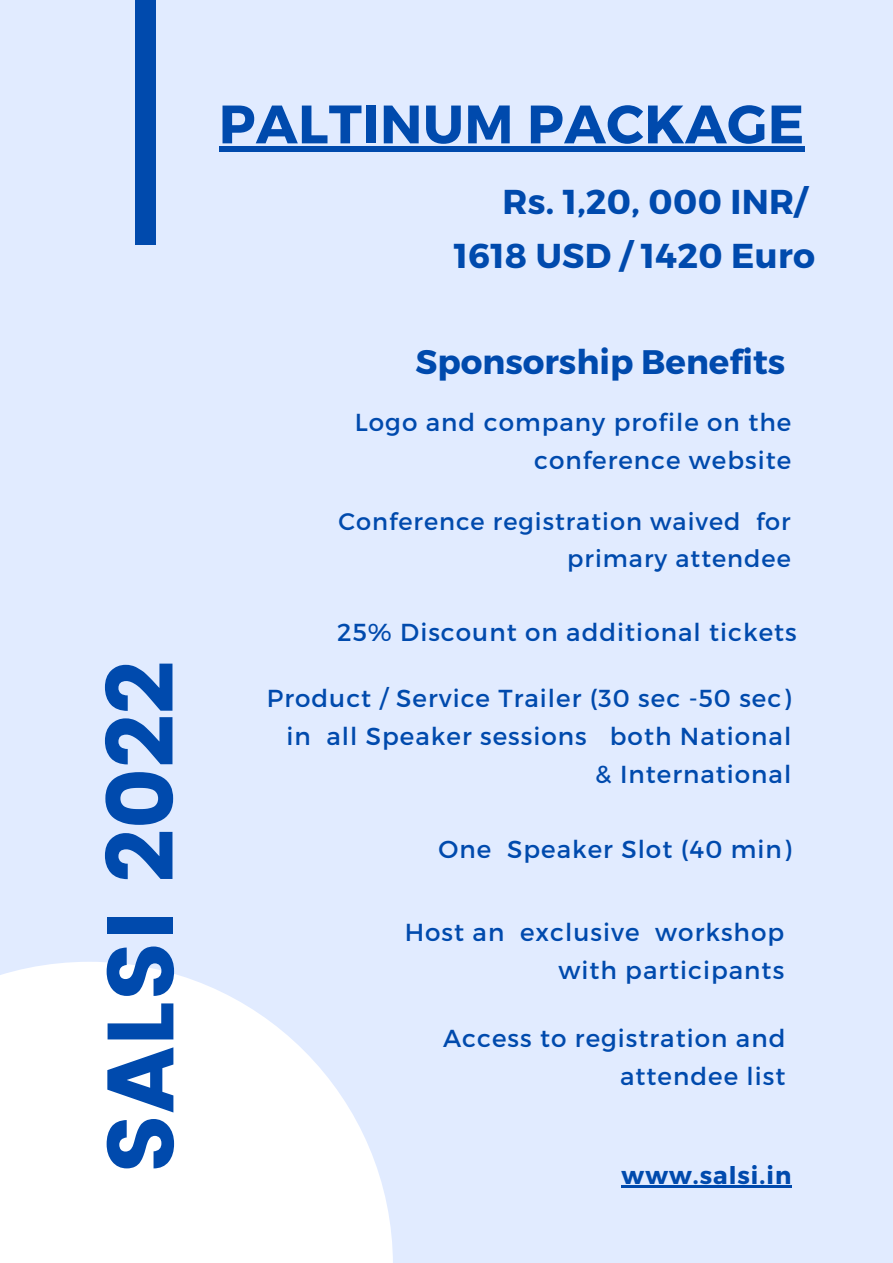
<style>
.page{position:relative;width:893px;height:1263px;background:#e1ebff}
.page>*{position:absolute;margin:0;border:0;box-sizing:border-box;transform-origin:0 0}
.t1{font:93.75px "Poppins";color:#004aad}
.t2{font:700 54px "Montserrat";letter-spacing:.01em;color:#004aad}
.t3{font:700 34.5px/54px "Montserrat";letter-spacing:.01em;color:#004aad;text-align:right}
.t4{font:700 33.97px "Montserrat";color:#004aad}
.t5{font:24.6px/37.7px "Montserrat";letter-spacing:.04em;color:#004aad;text-align:right}
.t6{font:700 24.22px "Montserrat";letter-spacing:.04em;color:#004aad}
.t7{font:24px/36.6px "Montserrat";letter-spacing:.04em;color:#004aad;text-align:right}
</style>
<div class="page">
<svg style="left:0;top:962px;width:393px;height:301px;fill:#fff"></svg>
<div style="left:135px;top:0;width:21px;height:245px;background:#004aad"></div>
<div style="left:219px;top:146px;width:585px;height:5px;background:#004aad"></div>
<hr style="left:621px;top:1185px;width:171px;height:2px;background:#004aad">
<h1 class="t1" style="left:86px;top:1174px;width:515px;rotate:-90deg">SALSI 2022</h1>
<h2 class="t2" style="left:219px;top:89px;width:587px">PALTINUM PACKAGE</h2>
<h3 class="t3" style="left:454px;top:173px;width:363px">Rs. 1,20, 000 INR/<br>1618 USD / 1420 Euro</h3>
<h3 class="t4" style="left:415px;top:340px;width:371px">Sponsorship Benefits</h3>
<p class="t5" style="left:355px;top:402px;width:438px">Logo and company profile on the conference website</p>
<p class="t7" style="left:338px;top:502px;width:454px">Conference registration waived for primary attendee</p>
<p class="t5" style="left:337px;top:612px;width:461px">25% Discount on additional tickets</p>
<p class="t5" style="left:267px;top:678px;width:526px">Product / Service Trailer (30 sec -50 sec) in all Speaker sessions both National &amp; International</p>
<p class="t5" style="left:438px;top:829px;width:354px">One Speaker Slot (40 min)</p>
<p class="t5" style="left:405px;top:912px;width:381px">Host an exclusive workshop with participants</p>
<p class="t5" style="left:443px;top:1018px;width:344px">Access to registration and attendee list</p>
<p class="t6" style="left:621px;top:1159px;width:171px">www.salsi.in</p>
</div>
